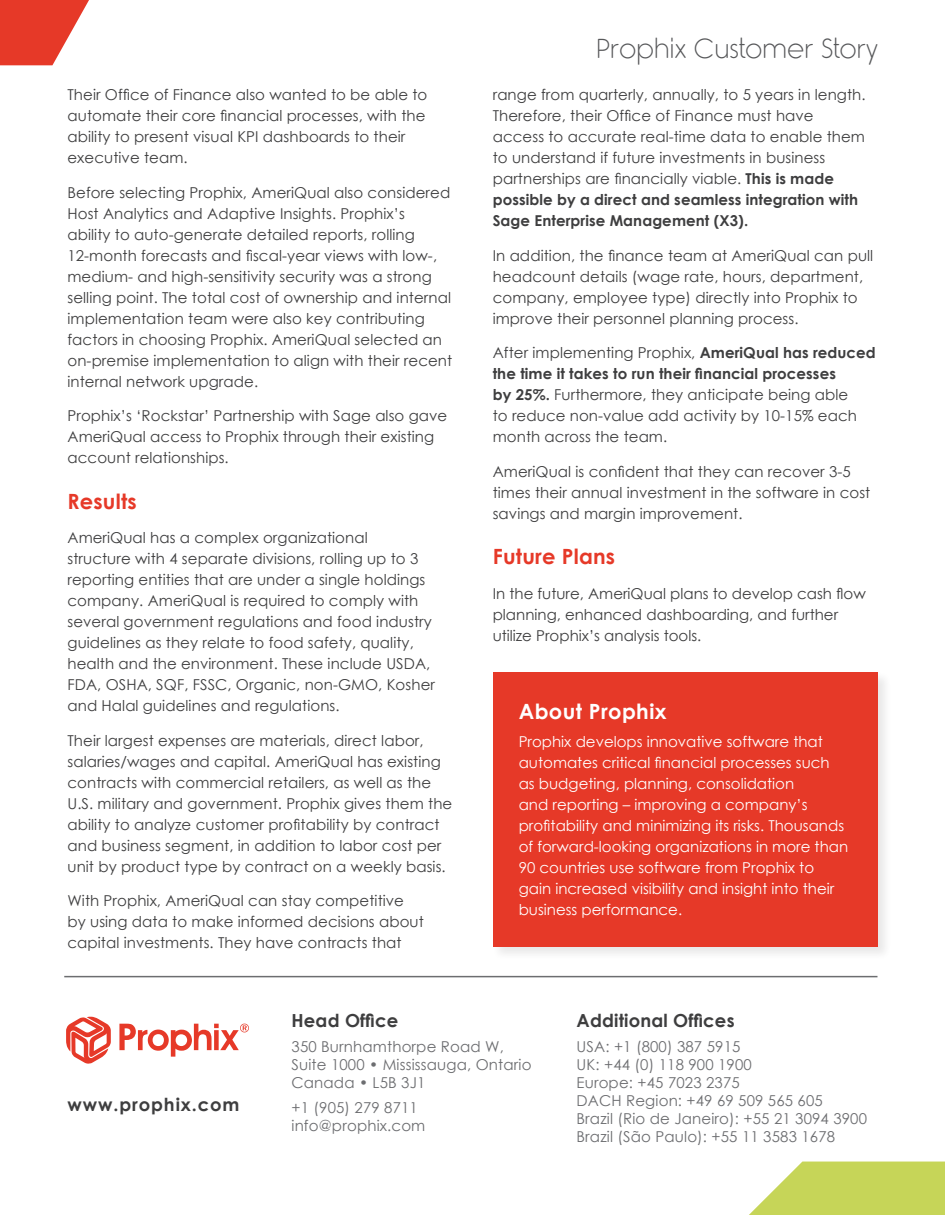
<style>
.page{position:relative;width:945px;height:1215px;background:#fff}
.page>*{position:absolute;margin:0;border:0;box-sizing:border-box;transform-origin:0 0}
.t1{font:27px "Rimouski Lt";letter-spacing:.025em;color:#57585a}
.t2{font:700 21px "Century Gothic";letter-spacing:.01em;color:#e63928}
.t3{font:700 21px "Century Gothic";letter-spacing:.02em;color:#fff}
.t4{font:700 18px "Century Gothic";letter-spacing:.01em;color:#3e3e3f}
.t5{font:700 18px "Century Gothic";letter-spacing:.05em;color:#3e3e3f}
.t6{font:15px/21px "Century Gothic";letter-spacing:.005em;color:#3e3e3f}
.t7{font:15px/21px "Century Gothic";color:#fff}
.t8{font:15px "Century Gothic";letter-spacing:.01em;color:#6c6d70}
.s1{font-weight:700}
</style>
<div class="page">
<svg style="left:66px;top:1017px;width:45px;height:47px"></svg>
<svg style="left:119px;top:1024px;width:130px;height:33px"></svg>
<div style="left:492px;top:671px;width:400px;height:290px;background:#f4f4f4"></div>
<div style="left:493px;top:672px;width:385px;height:274px;background:#e63928"></div>
<svg style="left:749px;top:1162px;width:196px;height:53px;background:#cdda6e"></svg>
<svg style="left:0;top:0;width:89px;height:65px"></svg>
<hr style="left:64px;top:976px;width:813px;height:1px;background:#6c6d70">
<p class="t6" style="left:68px;top:84px;width:361px">Their Office of Finance also wanted to be able to automate their core financial processes, with the ability to present visual KPI dashboards to their executive team.</p>
<p class="t6" style="left:68px;top:181px;width:386px">Before selecting Prophix, AmeriQual also considered Host Analytics and Adaptive Insights. Prophix’s<br>ability to auto-generate detailed reports, rolling 12-month forecasts and fiscal-year views with low-, medium- and high-sensitivity security was a strong selling point. The total cost of ownership and internal implementation team were also key contributing factors in choosing Prophix. AmeriQual selected an on-premise implementation to align with their recent internal network upgrade.</p>
<p class="t6" style="left:68px;top:405px;width:381px">Prophix’s ‘Rockstar’ Partnership with Sage also gave<br>AmeriQual access to Prophix through their existing account relationships.</p>
<p class="t2" style="left:68px;top:485px;width:71px">Results</p>
<p class="t6" style="left:68px;top:527px;width:369px">AmeriQual has a complex organizational<br>structure with 4 separate divisions, rolling up to 3 reporting entities that are under a single holdings company. AmeriQual is required to comply with several government regulations and food industry guidelines as they relate to food safety, quality, health and the environment. These include USDA, FDA, OSHA, SQF, FSSC, Organic, non-GMO, Kosher and Halal guidelines and regulations.</p>
<p class="t6" style="left:68px;top:729px;width:386px">Their largest expenses are materials, direct labor, salaries/wages and capital. AmeriQual has existing contracts with commercial retailers, as well as the U.S. military and government. Prophix gives them the ability to analyze customer profitability by contract and business segment, in addition to labor cost per unit by product type by contract on a weekly basis.</p>
<p class="t6" style="left:68px;top:890px;width:358px">With Prophix, AmeriQual can stay competitive by using data to make informed decisions about capital investments. They have contracts that</p>
<p class="t1" style="left:597px;top:34px;width:282px">Prophix Customer Story</p>
<p class="t6" style="left:493px;top:84px;width:374px">range from quarterly, annually, to 5 years in length.<br>Therefore, their Office of Finance must have access to accurate real-time data to enable them to understand if future investments in business partnerships are financially viable. <span class="s1">This is made possible by a direct and seamless integration with Sage Enterprise Management (X3).</span></p>
<p class="t6" style="left:493px;top:244px;width:382px">In addition, the finance team at AmeriQual can pull headcount details (wage rate, hours, department, company, employee type) directly into Prophix to improve their personnel planning process.</p>
<p class="t6" style="left:493px;top:342px;width:385px">After implementing Prophix, <span class="s1">AmeriQual has reduced the time it takes to run their financial processes<br>by 25%.</span> Furthermore, they anticipate being able<br>to reduce non-value add activity by 10-15% each month across the team.</p>
<p class="t6" style="left:493px;top:460px;width:379px">AmeriQual is confident that they can recover 3-5 times their annual investment in the software in cost savings and margin improvement.</p>
<p class="t2" style="left:493px;top:540px;width:124px">Future Plans</p>
<p class="t6" style="left:493px;top:582px;width:375px">In the future, AmeriQual plans to develop cash flow planning, enhanced dashboarding, and further utilize Prophix’s analysis tools.</p>
<p class="t3" style="left:519px;top:696px;width:149px">About Prophix</p>
<p class="t7" style="left:519px;top:731px;width:331px">Prophix develops innovative software that automates critical financial processes such as budgeting, planning, consolidation<br>and reporting – improving a company’s profitability and minimizing its risks. Thousands of forward-looking organizations in more than 90 countries use software from Prophix to gain increased visibility and insight into their business performance.</p>
<p class="t5" style="left:68px;top:1090px;width:174px">www.prophix.com</p>
<p class="t4" style="left:292px;top:1007px;width:108px">Head Office</p>
<p class="t8" style="left:292px;top:1036px;width:214px">350 Burnhamthorpe Road W,</p>
<p class="t8" style="left:292px;top:1054px;width:241px">Suite 1000 • Mississauga, Ontario</p>
<p class="t8" style="left:292px;top:1072px;width:135px">Canada • L5B 3J1</p>
<p class="t8" style="left:292px;top:1097px;width:128px">+1 (905) 279 8711</p>
<p class="t8" style="left:292px;top:1115px;width:135px">info@prophix.com</p>
<p class="t4" style="left:577px;top:1007px;width:160px">Additional Offices</p>
<p class="t8" style="left:577px;top:1036px;width:165px">USA: +1 (800) 387 5915</p>
<p class="t8" style="left:577px;top:1054px;width:177px">UK: +44 (0) 118 900 1900</p>
<p class="t8" style="left:577px;top:1072px;width:165px">Europe: +45 7023 2375</p>
<p class="t8" style="left:577px;top:1090px;width:248px">DACH Region: +49 69 509 565 605</p>
<p class="t8" style="left:577px;top:1108px;width:292px">Brazil (Rio de Janeiro): +55 21 3094 3900</p>
<p class="t8" style="left:577px;top:1126px;width:260px">Brazil (São Paulo): +55 11 3583 1678</p>
</div>
